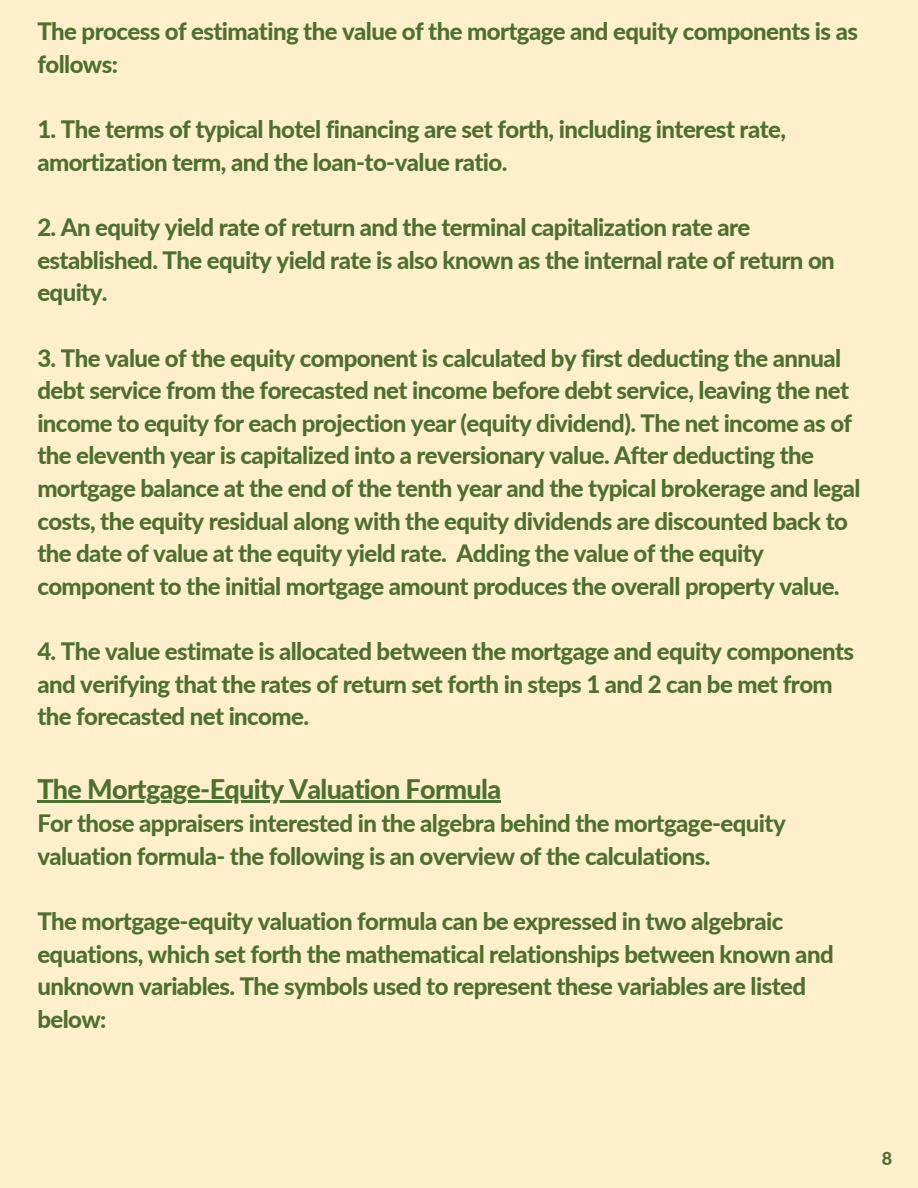
<style>
.page{position:relative;width:918px;height:1188px;background:#fff0cb}
.page>*{position:absolute;margin:0;border:0;box-sizing:border-box;transform-origin:0 0}
.t1{font:800 27px "Lato";letter-spacing:-.025em;color:#4c7031}
.t2{font:800 24px/32.7px "Lato";letter-spacing:-.025em;color:#4c7031}
.t3{font:800 18px "Lato";color:#4c7031}
</style>
<div class="page">
<hr style="left:37px;top:801px;width:464px;height:2px;background:#4c7031">
<p class="t2" style="left:37px;top:15px;width:822px">The process of estimating the value of the mortgage and equity components is as follows:</p>
<p class="t2" style="left:37px;top:113px;width:750px">1. The terms of typical hotel financing are set forth, including interest rate, amortization term, and the loan-to-value ratio.</p>
<p class="t2" style="left:37px;top:210px;width:799px">2. An equity yield rate of return and the terminal capitalization rate are established. The equity yield rate is also known as the internal rate of return on equity.</p>
<p class="t2" style="left:37px;top:341px;width:825px">3. The value of the equity component is calculated by first deducting the annual debt service from the forecasted net income before debt service, leaving the net income to equity for each projection year (equity dividend). The net income as of the eleventh year is capitalized into a reversionary value. After deducting the mortgage balance at the end of the tenth year and the typical brokerage and legal costs, the equity residual along with the equity dividends are discounted back to the date of value at the equity yield rate. Adding the value of the equity component to the initial mortgage amount produces the overall property value.</p>
<p class="t2" style="left:37px;top:635px;width:818px">4. The value estimate is allocated between the mortgage and equity components and verifying that the rates of return set forth in steps 1 and 2 can be met from the forecasted net income.</p>
<p class="t1" style="left:37px;top:772px;width:465px">The Mortgage-Equity Valuation Formula</p>
<p class="t2" style="left:37px;top:807px;width:750px">For those appraisers interested in the algebra behind the mortgage-equity valuation formula- the following is an overview of the calculations.</p>
<p class="t2" style="left:37px;top:905px;width:798px">The mortgage-equity valuation formula can be expressed in two algebraic equations, which set forth the mathematical relationships between known and unknown variables. The symbols used to represent these variables are listed below:</p>
<p class="t3" style="left:882px;top:1147px;width:12px">8</p>
</div>
